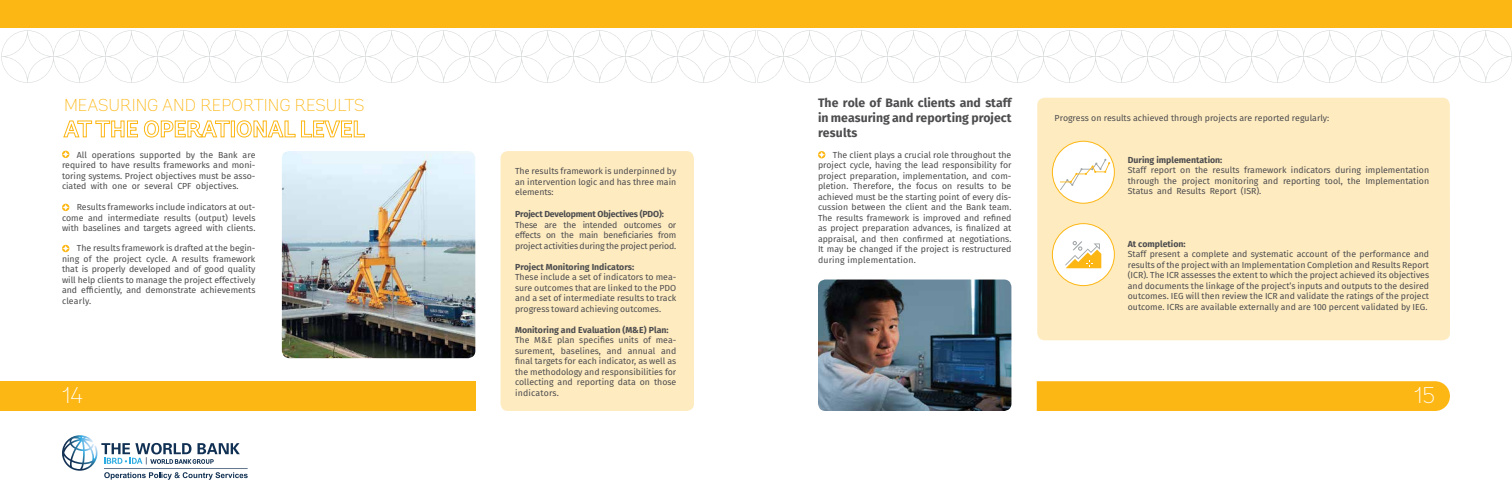
<style>
.page{position:relative;width:1512px;height:504px;background:#fff}
.page>*{position:absolute;margin:0;border:0;box-sizing:border-box;transform-origin:0 0}
.t1{font:200 22.75px "Andes";color:#fff}
.t2{font:200 17.24px "Andes";color:#fdb714}
.t3{font:700 12.25px/14.7px "Fira Sans";color:#4d4d4f;text-align:justify}
.t4{font:8.75px/10.5px "Fira Sans";color:#4d4d4f;text-align:justify}
.t5{font:700 8.75px "Fira Sans";color:#4d4d4f}
.t6{font:700 8.75px "Fira Sans";letter-spacing:-.02em;color:#4d4d4f}
</style>
<div class="page">
<div style="left:0;top:381px;width:475px;height:30px;background:#fdb714"></div>
<img style="left:282px;top:151px;width:193px;height:207px">
<div style="left:0;top:0;width:1512px;height:27px;background:#fdb714"></div>
<svg style="left:1px;top:30px;width:1511px;height:53px"></svg>
<div style="left:1037px;top:381px;width:413px;height:30px;background:#fdb714"></div>
<svg style="left:63px;top:121px;width:75px;height:16px"></svg>
<svg style="left:144px;top:120px;width:86px;height:17px"></svg>
<div style="left:231px;top:121px;width:4px;height:16px;border:1px solid #fdb714"></div>
<svg style="left:237px;top:120px;width:128px;height:17px"></svg>
<img style="left:818px;top:280px;width:193px;height:131px">
<svg style="left:62px;top:245px;width:7px;height:7px"></svg>
<svg style="left:62px;top:151px;width:7px;height:7px"></svg>
<svg style="left:62px;top:204px;width:7px;height:7px"></svg>
<div style="left:1037px;top:98px;width:413px;height:242px;background:#feebc0;border-radius:7px"></div>
<div style="left:501px;top:151px;width:193px;height:260px;background:#feebc0;border-radius:7px"></div>
<svg style="left:818px;top:151px;width:7px;height:7px"></svg>
<div style="left:1052px;top:141px;width:62px;height:62px;background:#fff;border-radius:50%"></div>
<div style="left:1052px;top:141px;width:63px;height:63px;border:1px solid #fdb714;border-radius:50%"></div>
<svg style="left:1060px;top:159px;width:50px;height:31px"></svg>
<div style="left:1052px;top:224px;width:62px;height:62px;background:#fff;border-radius:50%"></div>
<div style="left:1052px;top:223px;width:63px;height:63px;border:1px solid #fdb714;border-radius:50%"></div>
<svg style="left:1065px;top:241px;width:36px;height:27px"></svg>
<svg style="left:62px;top:435px;width:186px;height:45px"></svg>
<hr style="left:104px;top:468px;width:144px;height:1px;background:#113154">
<h2 class="t2" style="left:64px;top:95px;width:302px">MEASURING AND REPORTING RESULTS</h2>
<p class="t4" style="left:62px;top:150px;width:195px;text-indent:15px">All operations supported by the Bank are required to have results frameworks and moni&shy;toring systems. Project objectives must be asso&shy;ciated with one or several CPF objectives.</p>
<p class="t4" style="left:62px;top:203px;width:195px;text-indent:15px">Results frameworks include indicators at out&shy;come and intermediate results (output) levels with baselines and targets agreed with clients.</p>
<p class="t4" style="left:62px;top:243px;width:195px;text-indent:15px">The results framework is drafted at the begin&shy;ning of the project cycle. A results framework that is properly developed and of good quality will help clients to manage the project effectively and efficiently, and demonstrate achievements clearly.</p>
<h1 class="t1" style="left:62px;top:382px;width:23px">14</h1>
<p class="t4" style="left:515px;top:166px;width:163px">The results framework is underpinned by an intervention logic and has three main elements:</p>
<p class="t6" style="left:515px;top:208px;width:150px">Project Development Objectives (PDO):</p>
<p class="t4" style="left:515px;top:220px;width:163px">These are the intended outcomes or effects on the main beneficiaries from project activities during the project period.</p>
<p class="t5" style="left:515px;top:260px;width:121px">Project Monitoring Indicators:</p>
<p class="t4" style="left:515px;top:273px;width:163px">These include a set of indicators to mea&shy;sure outcomes that are linked to the PDO and a set of intermediate results to track progress toward achieving outcomes.</p>
<p class="t5" style="left:515px;top:323px;width:155px">Monitoring and Evaluation (M&amp;E) Plan:</p>
<p class="t4" style="left:515px;top:336px;width:163px">The M&amp;E plan specifies units of mea&shy;surement, baselines, and annual and final targets for each indicator, as well as the methodology and responsibilities for collecting and reporting data on those indicators.</p>
<h3 class="t3" style="left:818px;top:97px;width:195px">The role of Bank clients and staff in measuring and reporting project results</h3>
<p class="t4" style="left:818px;top:150px;width:195px;text-indent:15px">The client plays a crucial role throughout the project cycle, having the lead responsibility for project preparation, implementation, and com&shy;pletion. Therefore, the focus on results to be achieved must be the starting point of every dis&shy;cussion between the client and the Bank team.<br>The results framework is improved and refined as project preparation advances, is finalized at appraisal, and then confirmed at negotiations.<br>It may be changed if the project is restructured during implementation.</p>
<p class="t4" style="left:1055px;top:113px;width:276px">Progress on results achieved through projects are reported regularly:</p>
<p class="t5" style="left:1128px;top:154px;width:96px">During implementation:</p>
<p class="t4" style="left:1128px;top:166px;width:303px">Staff report on the results framework indicators during implementation through the project monitoring and reporting tool, the Implementation Status and Results Report (ISR).</p>
<p class="t5" style="left:1128px;top:238px;width:59px">At completion:</p>
<p class="t4" style="left:1128px;top:250px;width:303px">Staff present a complete and systematic account of the performance and results of the project with an Implementation Completion and Results Report (ICR). The ICR assesses the extent to which the project achieved its objectives and documents the linkage of the project’s inputs and outputs to the desired outcomes. IEG will then review the ICR and validate the ratings of the project outcome. ICRs are available externally and are 100 percent validated by IEG.</p>
<h1 class="t1" style="left:1414px;top:382px;width:23px">15</h1>
</div>
